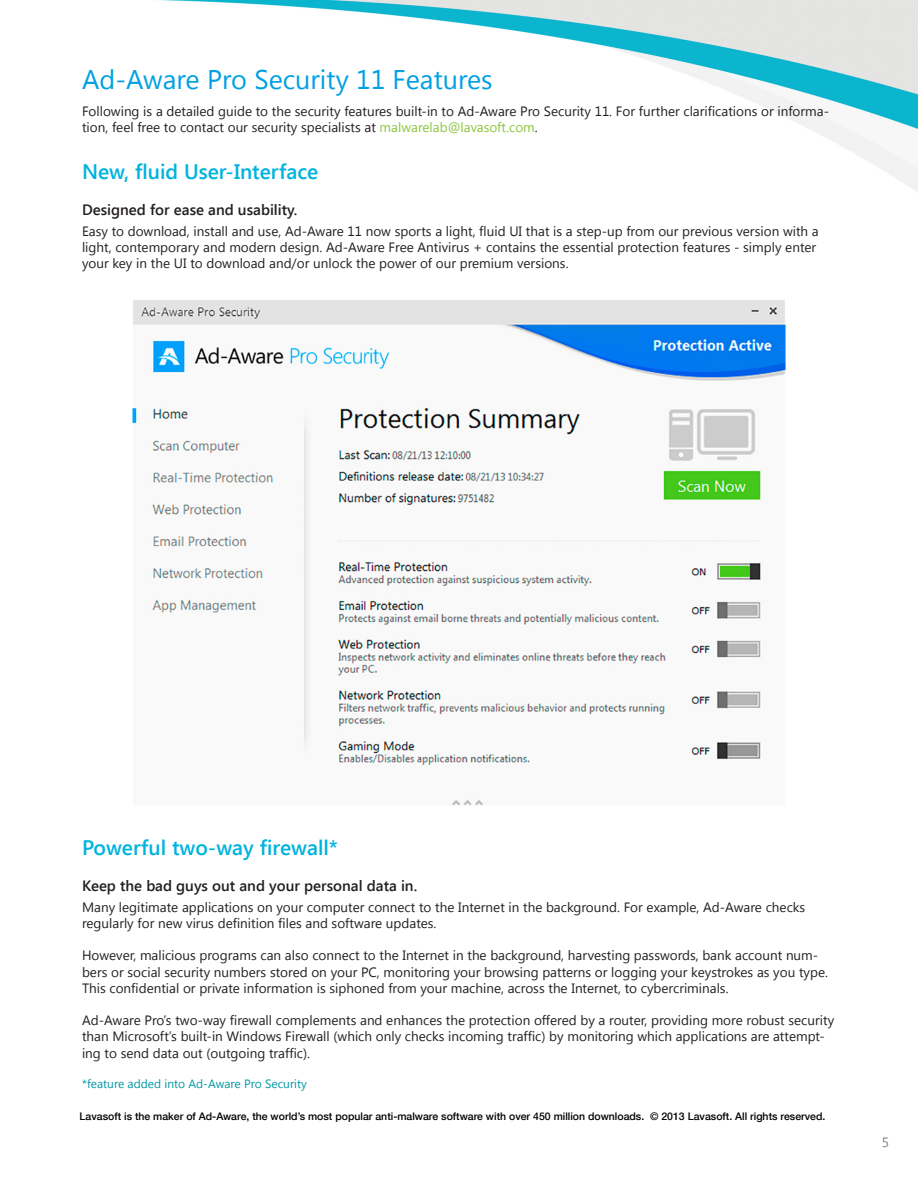
<style>
.page{position:relative;width:918px;height:1188px;background:#fff}
.page>*{position:absolute;margin:0;border:0;box-sizing:border-box;transform-origin:0 0}
.t1{font:27px "Segoe UI";color:#00a0e2}
.t2{font:600 21px "Segoe UI";color:#00b3de}
.t3{font:600 15px "Segoe UI";color:#231f20}
.t4{font:13.5px/16.2px "Segoe UI";color:#231f20}
.t5{font:13.5px "Segoe UI";color:#808285}
.t6{font:12px "Segoe UI";color:#0098a6}
.t7{font:500 10.5px "Helvetica Neue";color:#000}
.s1{color:#8bc63e}
</style>
<div class="page">
<img style="left:157px;top:0;width:761px;height:192px">
<img style="left:132px;top:300px;width:654px;height:506px">
<p class="t1" style="left:82px;top:60px;width:412px">Ad-Aware Pro Security 11 Features</p>
<p class="t4" style="left:82px;top:102px;width:749px">Following is a detailed guide to the security features built-in to Ad-Aware Pro Security 11. For further clarifications or informa&shy;tion, feel free to contact our security specialists at <span class="s1">malwarelab@lavasoft.com</span>.</p>
<p class="t2" style="left:82px;top:156px;width:238px">New, fluid User-Interface</p>
<p class="t3" style="left:82px;top:199px;width:217px">Designed for ease and usability.</p>
<p class="t4" style="left:82px;top:222px;width:738px">Easy to download, install and use, Ad-Aware 11 now sports a light, fluid UI that is a step-up from our previous version with a light, contemporary and modern design. Ad-Aware Free Antivirus + contains the essential protection features - simply enter your key in the UI to download and/or unlock the power of our premium versions.</p>
<p class="t2" style="left:82px;top:833px;width:258px">Powerful two-way firewall*</p>
<p class="t3" style="left:82px;top:875px;width:337px">Keep the bad guys out and your personal data in.</p>
<p class="t4" style="left:82px;top:898px;width:725px">Many legitimate applications on your computer connect to the Internet in the background. For example, Ad-Aware checks regularly for new virus definition files and software updates.</p>
<p class="t4" style="left:82px;top:947px;width:748px">However, malicious programs can also connect to the Internet in the background, harvesting passwords, bank account num&shy;bers or social security numbers stored on your PC, monitoring your browsing patterns or logging your keystrokes as you type.<br>This confidential or private information is siphoned from your machine, across the Internet, to cybercriminals.</p>
<p class="t4" style="left:82px;top:1012px;width:754px">Ad-Aware Pro’s two-way firewall complements and enhances the protection offered by a router, providing more robust security than Microsoft’s built-in Windows Firewall (which only checks incoming traffic) by monitoring which applications are attempt&shy;ing to send data out (outgoing traffic).</p>
<p class="t6" style="left:82px;top:1076px;width:226px">*feature added into Ad-Aware Pro Security</p>
<p class="t7" style="left:80px;top:1108px;width:747px">Lavasoft is the maker of Ad-Aware, the world’s most popular anti-malware software with over 450 million downloads. © 2013 Lavasoft. All rights reserved.</p>
<p class="t5" style="left:882px;top:1133px;width:9px">5</p>
</div>
